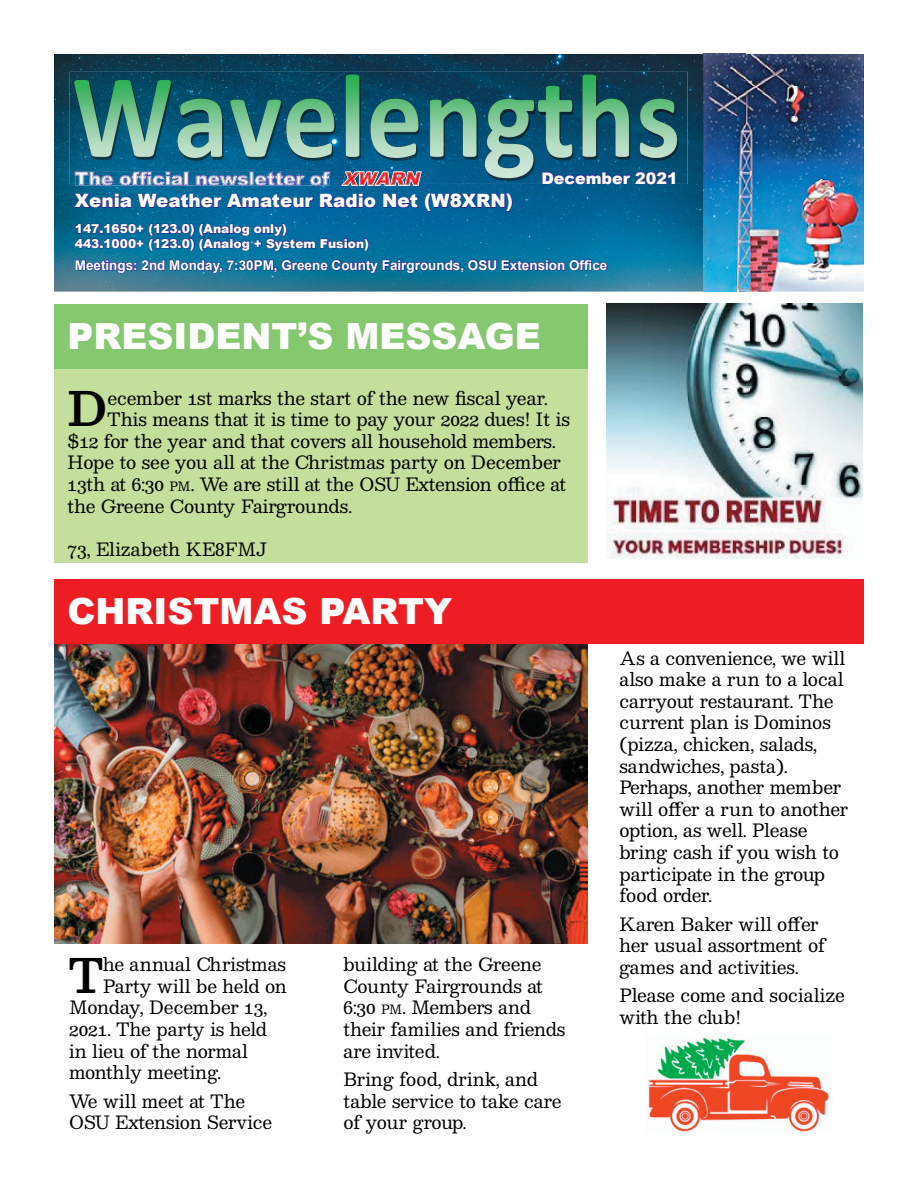
<style>
.page{position:relative;width:918px;height:1188px;background:#fff}
.page>*{position:absolute;margin:0;border:0;box-sizing:border-box;transform-origin:0 0}
.t1{font:italic 500 46.65px "Besley";color:#000001}
.t2{font:900 36px "Arial";color:#fff}
.t3{font:900 18.45px "Arial";color:#fff}
.t4{font:italic 18px/21.6px "Besley";color:#000001}
.t5{font:italic 18px "Besley";letter-spacing:-.02em;color:#000001}
.t6{font:900 15.9px "Arial";color:#fff}
.t7{font:700 13.5px "Arial";color:#fff}
.t8{font:900 12.3px/14.7px "Arial";color:#fff}
.s1{font-size:12.6px}
</style>
<div class="page">
<img style="left:54px;top:54px;width:649px;height:238px">
<svg style="left:73px;top:184px;width:440px;height:28px;background:#105d98"></svg>
<svg style="left:74px;top:222px;width:534px;height:52px;background:#0c639b"></svg>
<img style="left:70px;top:72px;width:618px;height:112px">
<img style="left:75px;top:171px;width:255px;height:5px">
<img style="left:136px;top:172px;width:194px;height:12px">
<img style="left:421px;top:172px;width:1px;height:12px">
<img style="left:343px;top:172px;width:78px;height:12px">
<div style="left:54px;top:369px;width:534px;height:194px;background:#c4df9b"></div>
<div style="left:54px;top:304px;width:534px;height:64px;background:#85c86f"></div>
<img style="left:606px;top:304px;width:257px;height:255px">
<div style="left:54px;top:579px;width:810px;height:65px;background:#ee1d23"></div>
<img style="left:54px;top:644px;width:533px;height:300px">
<img style="left:648px;top:1037px;width:181px;height:95px">
<img style="left:745px;top:54px;width:119px;height:238px">
<img style="left:703px;top:54px;width:42px;height:238px">
<svg style="left:541px;top:170px;width:135px;height:15px;background:#114989"></svg>
<p class="t6" style="left:541px;top:166px;width:138px">December 2021</p>
<p class="t3" style="left:75px;top:187px;width:440px">Xenia Weather Amateur Radio Net (W8XRN)</p>
<p class="t8" style="left:75px;top:221px;width:296px">147.1650+ (123.0) (Analog only)<br>443.1000+ (123.0) (Analog + System Fusion)</p>
<p class="t7" style="left:75px;top:256px;width:534px">Meetings: 2nd Monday, 7:30PM, Greene County Fairgrounds, OSU Extension Office</p>
<h2 class="t2" style="left:68px;top:310px;width:475px">PRESIDENT’S MESSAGE</h2>
<h1 class="t1" style="left:68px;top:383px;width:41px">D</h1>
<p class="t4" style="left:107px;top:388px;width:442px">ecember 1st marks the start of the new fiscal year.</p>
<p class="t4" style="left:107px;top:409px;width:464px">This means that it is time to pay your 2022 dues! It is</p>
<p class="t5" style="left:68px;top:431px;width:490px">$12 for the year and that covers all household members.</p>
<p class="t4" style="left:68px;top:452px;width:495px">Hope to see you all at the Christmas party on December</p>
<p class="t4" style="left:68px;top:474px;width:500px">13th at 6:30 <span class="s1">PM</span>. We are still at the OSU Extension office at</p>
<p class="t5" style="left:68px;top:496px;width:286px">the Greene County Fairgrounds.</p>
<p class="t4" style="left:68px;top:539px;width:201px">73, Elizabeth KE8FMJ</p>
<h2 class="t2" style="left:68px;top:585px;width:386px">CHRISTMAS PARTY</h2>
<h1 class="t1" style="left:69px;top:949px;width:35px">T</h1>
<p class="t4" style="left:103px;top:954px;width:185px">he annual Christmas</p>
<p class="t4" style="left:103px;top:976px;width:186px">Party will be held on</p>
<p class="t4" style="left:69px;top:997px;width:199px">Monday, December 13,</p>
<p class="t4" style="left:69px;top:1019px;width:199px">2021. The party is held</p>
<p class="t4" style="left:69px;top:1041px;width:180px">in lieu of the normal</p>
<p class="t4" style="left:69px;top:1062px;width:153px">monthly meeting.</p>
<p class="t4" style="left:69px;top:1091px;width:205px">We will meet at The<br>OSU Extension Service</p>
<p class="t4" style="left:343px;top:954px;width:223px">building at the Greene<br>County Fairgrounds at<br>6:30 <span class="s1">PM</span>. Members and their families and friends are invited.</p>
<p class="t4" style="left:343px;top:1069px;width:220px">Bring food, drink, and table service to take care of your group.</p>
<p class="t4" style="left:619px;top:648px;width:230px">As a convenience, we will also make a run to a local carryout restaurant. The current plan is Dominos (pizza, chicken, salads, sandwiches, pasta).<br>Perhaps, another member will offer a run to another option, as well. Please bring cash if you wish to participate in the group food order.</p>
<p class="t4" style="left:619px;top:913px;width:207px">Karen Baker will offer her usual assortment of games and activities.</p>
<p class="t4" style="left:619px;top:985px;width:227px">Please come and socialize with the club!</p>
</div>
